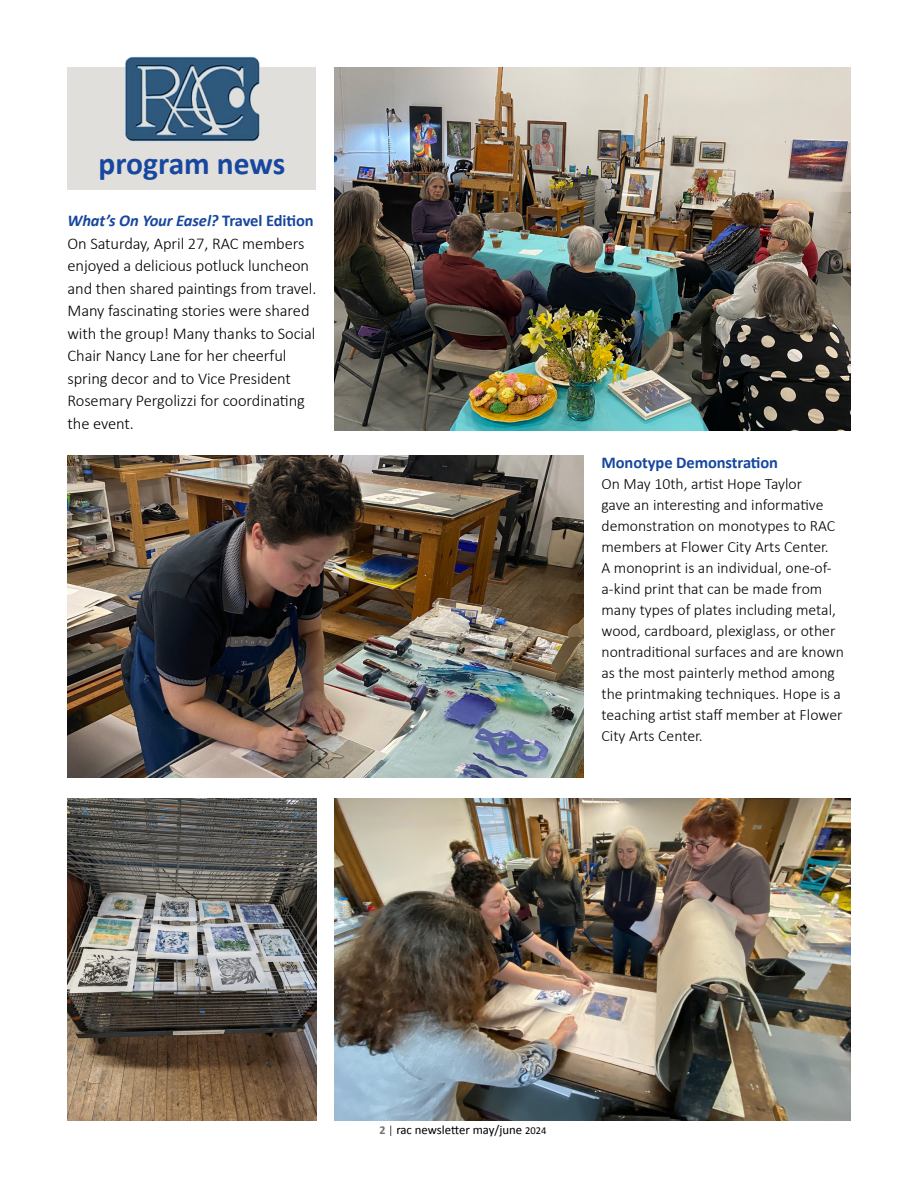
<style>
.page{position:relative;width:918px;height:1188px;background:#fff}
.page>*{position:absolute;margin:0;border:0;box-sizing:border-box;transform-origin:0 0}
.t1{font:700 31.5px "Calibri";color:#17479e}
.t2{font:300 16.5px/22.5px "Calibri";letter-spacing:-.005em;color:#000}
.t3{font:700 16.5px "Calibri";letter-spacing:-.005em;color:#17479e}
.t4{font:300 15.75px/21px "Calibri";color:#000}
.t5{font:12.75px "Calibri";color:#000}
.s1{font-weight:700;font-style:italic;color:#17479e}
.s2{font-weight:700;color:#17479e}
.s3{font-weight:700;font-size:12px;color:#6d6e71}
.s4{font-weight:300;font-size:12px}
.s5{font-size:10.5px}
</style>
<div class="page">
<div style="left:68px;top:68px;width:248px;height:122px;background:#e1dfdb"></div>
<img style="left:334px;top:68px;width:516px;height:362px">
<img style="left:334px;top:799px;width:516px;height:321px">
<img style="left:68px;top:799px;width:248px;height:321px">
<img style="left:68px;top:456px;width:515px;height:322px">
<img style="left:123px;top:56px;width:138px;height:86px">
<h1 class="t1" style="left:99px;top:141px;width:188px">program news</h1>
<p class="t2" style="left:68px;top:209px;width:251px"><span class="s1">What’s On Your Easel?</span> <span class="s2">Travel Edition </span>On Saturday, April 27, RAC members enjoyed a delicious potluck luncheon and then shared paintings from travel.<br>Many fascinating stories were shared with the group! Many thanks to Social Chair Nancy Lane for her cheerful spring decor and to Vice President Rosemary Pergolizzi for coordinating the event.</p>
<p class="t3" style="left:602px;top:451px;width:178px">Monotype Demonstration</p>
<p class="t4" style="left:602px;top:473px;width:244px">On May 10th, artist Hope Taylor<br>gave an interesting and informative demonstration on monotypes to RAC members at Flower City Arts Center.<br>A monoprint is an individual, one-of&shy;a-kind print that can be made from many types of plates including metal, wood, cardboard, plexiglass, or other nontraditional surfaces and are known as the most painterly method among the printmaking techniques. Hope is a teaching artist staff member at Flower City Arts Center.</p>
<p class="t5" style="left:379px;top:1121px;width:169px"><span class="s3">2</span> <span class="s4">|</span> rac newsletter may/june <span class="s5">2024</span></p>
</div>
